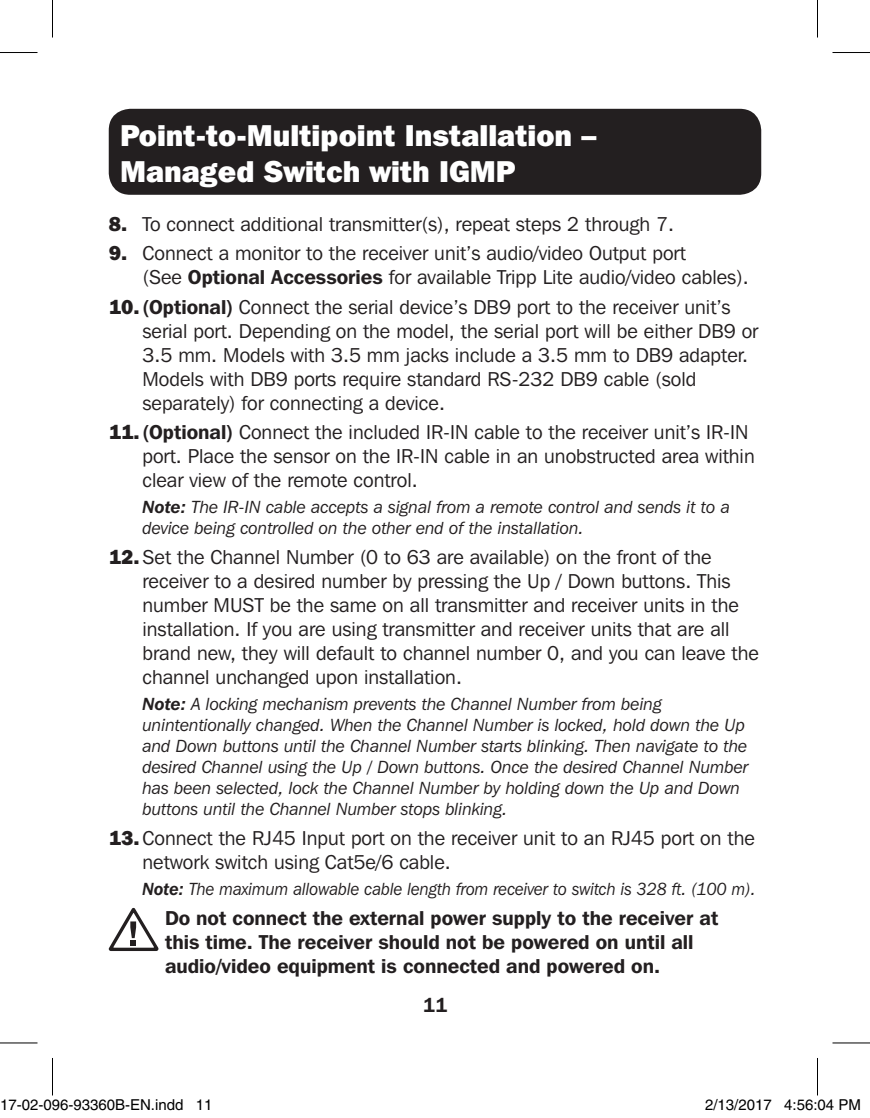
<style>
.page{position:relative;width:870px;height:1118px;background:#fff}
.page>*{position:absolute;margin:0;border:0;box-sizing:border-box;transform-origin:0 0}
.t1{font:800 30px "Franklin Gothic IT Cby BT";color:#fff}
.t2{font:20px/24px "Franklin Gothic IT Cby BT";color:#231f20}
.t3{font:600 20px/24px "Franklin Gothic IT Cby BT";color:#231f20}
.t4{font:italic 17.5px/21px "Franklin Gothic IT Cby BT";color:#231f20}
.t5{font:italic 17.5px "Franklin Gothic IT Cby BT";color:#231f20;scale:.95 1}
.t6{font:15px "Helvetica";color:#000}
.s1{font-weight:800}
.s2{font-weight:600}
</style>
<div class="page">
<svg style="left:109px;top:907px;width:49px;height:44px"></svg>
<div style="left:109px;top:109px;width:652px;height:86px;background:#231f20;border-radius:22px"></div>
<hr style="left:0;top:52px;width:38px;height:1px;background:#000">
<hr style="left:832px;top:52px;width:38px;height:1px;background:#000">
<hr style="left:0;top:1042px;width:38px;height:1px;background:#000">
<hr style="left:832px;top:1042px;width:38px;height:1px;background:#000">
<hr style="left:52px;top:0;width:1px;height:38px;background:#000">
<hr style="left:52px;top:1058px;width:1px;height:37px;background:#000">
<hr style="left:817px;top:0;width:1px;height:38px;background:#000">
<hr style="left:817px;top:1058px;width:1px;height:37px;background:#000">
<div style="left:23px;top:1100px;width:6px;height:10px;border:1px solid #fff;border-radius:50%"></div>
<div style="left:22px;top:1099px;width:8px;height:12px;border:1px solid #fff;border-radius:50%"></div>
<div style="left:45px;top:1100px;width:5px;height:10px;border:1px solid #fff;border-radius:50%"></div>
<div style="left:43px;top:1099px;width:9px;height:12px;border:1px solid #fff;border-radius:50%"></div>
<div style="left:108px;top:1100px;width:6px;height:10px;border:1px solid #fff;border-radius:50%"></div>
<div style="left:107px;top:1099px;width:8px;height:12px;border:1px solid #fff;border-radius:50%"></div>
<div style="left:748px;top:1100px;width:6px;height:10px;border:1px solid #fff;border-radius:50%"></div>
<div style="left:747px;top:1099px;width:8px;height:12px;border:1px solid #fff;border-radius:50%"></div>
<div style="left:819px;top:1100px;width:5px;height:10px;border:1px solid #fff;border-radius:50%"></div>
<div style="left:818px;top:1099px;width:8px;height:12px;border:1px solid #fff;border-radius:50%"></div>
<p class="t1" style="left:120px;top:116px;width:478px">Point-to-Multipoint Installation –</p>
<p class="t1" style="left:120px;top:152px;width:397px">Managed Switch with IGMP</p>
<p class="t2" style="left:109px;top:211px;width:567px"><span class="s1">8.</span> To connect additional transmitter(s), repeat steps 2 through 7.</p>
<p class="t2" style="left:142px;top:241px;width:608px;text-indent:-34px"><span class="s1">9.</span> Connect a monitor to the receiver unit’s audio/video Output port<br>(See <span class="s2">Optional Accessories</span> for available Tripp Lite audio/video cables).</p>
<p class="t2" style="left:142px;top:294px;width:617px;text-indent:-34px"><span class="s1">10.</span><span class="s2">(Optional)</span> Connect the serial device’s DB9 port to the receiver unit’s serial port. Depending on the model, the serial port will be either DB9 or 3.5 mm. Models with 3.5 mm jacks include a 3.5 mm to DB9 adapter.<br>Models with DB9 ports require standard RS-232 DB9 cable (sold separately) for connecting a device.</p>
<p class="t2" style="left:142px;top:420px;width:614px;text-indent:-34px"><span class="s1">11.</span><span class="s2">(Optional)</span> Connect the included IR-IN cable to the receiver unit’s IR-IN port. Place the sensor on the IR-IN cable in an unobstructed area within clear view of the remote control.</p>
<p class="t4" style="left:142px;top:496px;width:589px"><span class="s2">Note:</span> The IR-IN cable accepts a signal from a remote control and sends it to a device being controlled on the other end of the installation.</p>
<p class="t2" style="left:142px;top:544px;width:618px;text-indent:-34px"><span class="s1">12.</span>Set the Channel Number (0 to 63 are available) on the front of the receiver to a desired number by pressing the Up / Down buttons. This number MUST be the same on all transmitter and receiver units in the installation. If you are using transmitter and receiver units that are all brand new, they will default to channel number 0, and you can leave the channel unchanged upon installation.</p>
<p class="t4" style="left:142px;top:693px;width:607px"><span class="s2">Note:</span> A locking mechanism prevents the Channel Number from being unintentionally changed. When the Channel Number is locked, hold down the Up and Down buttons until the Channel Number starts blinking. Then navigate to the desired Channel using the Up / Down buttons. Once the desired Channel Number has been selected, lock the Channel Number by holding down the Up and Down buttons until the Channel Number stops blinking.</p>
<p class="t2" style="left:142px;top:825px;width:614px;text-indent:-34px"><span class="s1">13.</span>Connect the RJ45 Input port on the receiver unit to an RJ45 port on the network switch using Cat5e/6 cable.</p>
<p class="t5" style="left:142px;top:878px;width:647px"><span class="s2">Note:</span> The maximum allowable cable length from receiver to switch is 328 ft. (100 m).</p>
<p class="t3" style="left:165px;top:905px;width:555px">Do not connect the external power supply to the receiver at this time. The receiver should not be powered on until all audio/video equipment is connected and powered on.</p>
<p class="t3" style="left:423px;top:992px;width:26px">11</p>
<p class="t6" style="left:0;top:1096px;width:214px">17-02-096-93360B-EN.indd 11</p>
<p class="t6" style="left:705px;top:1096px;width:157px">2/13/2017 4:56:04 PM</p>
</div>
